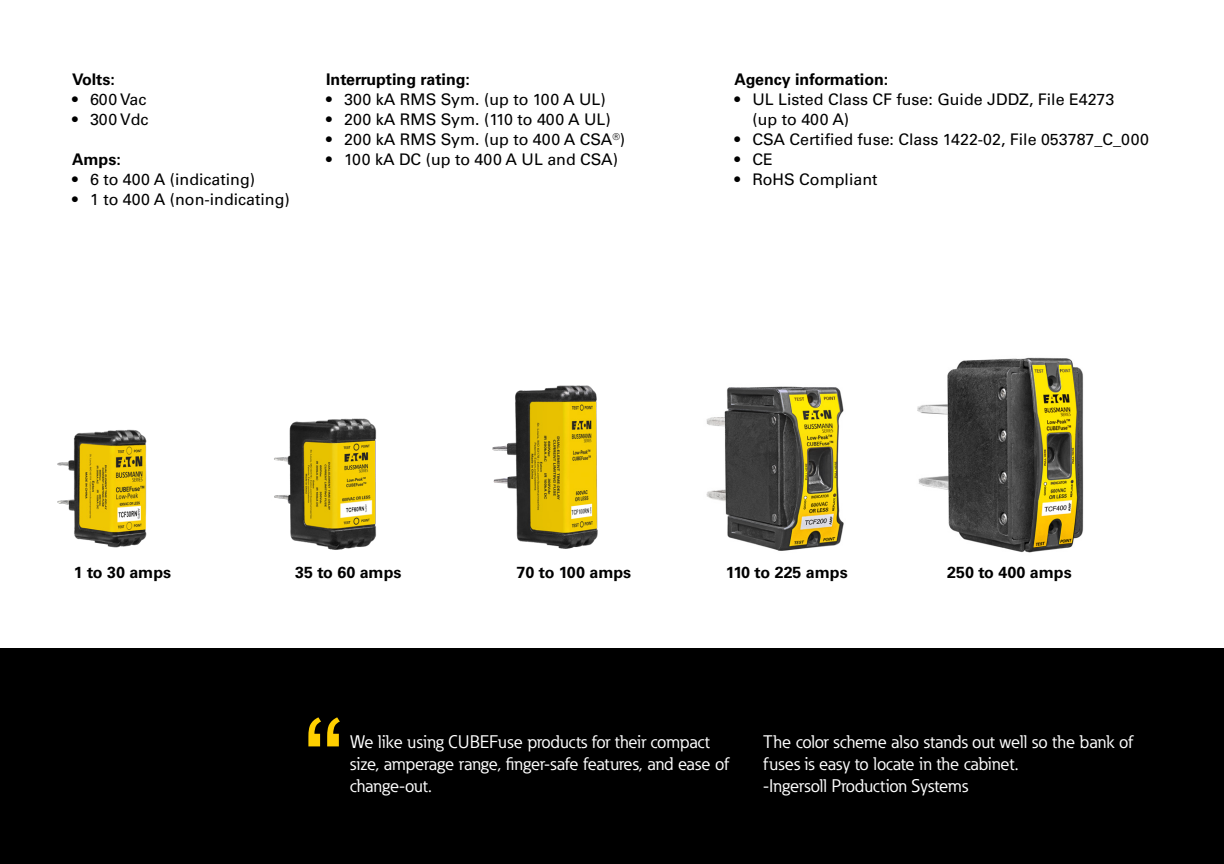
<style>
.page{position:relative;width:1224px;height:864px;background:#fff}
.page>*{position:absolute;margin:0;border:0;box-sizing:border-box;transform-origin:0 0}
.t1{font:124px "Arial";color:#ffd000}
.t2{font:18px/22px "Eaton";color:#fff}
.t3{font:16px/20px "Univers LT Std";color:#000}
.t4{font:700 16px "Univers LT Std";color:#000}
</style>
<div class="page">
<div style="left:0;top:648px;width:1224px;height:216px;background:#000"></div>
<img style="left:57px;top:429px;width:90px;height:119px">
<img style="left:274px;top:418px;width:103px;height:132px">
<img style="left:492px;top:385px;width:106px;height:164px">
<img style="left:706px;top:386px;width:138px;height:165px">
<img style="left:917px;top:357px;width:167px;height:196px">
<p class="t4" style="left:72px;top:70px;width:44px">Volts:</p>
<p class="t3" style="left:72px;top:90px;width:76px">• 600 Vac</p>
<p class="t3" style="left:72px;top:110px;width:78px">• 300 Vdc</p>
<p class="t4" style="left:72px;top:150px;width:50px">Amps:</p>
<p class="t3" style="left:72px;top:170px;width:185px">• 6 to 400 A (indicating)</p>
<p class="t3" style="left:72px;top:190px;width:219px">• 1 to 400 A (non-indicating)</p>
<p class="t4" style="left:326px;top:70px;width:145px">Interrupting rating:</p>
<p class="t3" style="left:326px;top:90px;width:281px">• 300 kA RMS Sym. (up to 100 A UL)</p>
<p class="t3" style="left:326px;top:110px;width:286px">• 200 kA RMS Sym. (110 to 400 A UL)</p>
<p class="t3" style="left:326px;top:130px;width:301px">• 200 kA RMS Sym. (up to 400 A CSA<sup>®</sup>)</p>
<p class="t3" style="left:326px;top:150px;width:294px">• 100 kA DC (up to 400 A UL and CSA)</p>
<p class="t4" style="left:734px;top:70px;width:155px">Agency information:</p>
<p class="t3" style="left:752px;top:90px;width:363px;text-indent:-18px">• UL Listed Class CF fuse: Guide JDDZ, File E4273 (up to 400 A)</p>
<p class="t3" style="left:734px;top:130px;width:416px">• CSA Certified fuse: Class 1422-02, File 053787_C_000</p>
<p class="t3" style="left:734px;top:150px;width:40px">• CE</p>
<p class="t3" style="left:734px;top:170px;width:145px">• RoHS Compliant</p>
<p class="t4" style="left:74px;top:563px;width:99px">1 to 30 amps</p>
<p class="t4" style="left:295px;top:563px;width:108px">35 to 60 amps</p>
<p class="t4" style="left:517px;top:563px;width:116px">70 to 100 amps</p>
<p class="t4" style="left:726px;top:563px;width:123px">110 to 225 amps</p>
<p class="t4" style="left:947px;top:563px;width:126px">250 to 400 amps</p>
<h1 class="t1" style="left:303px;top:679px;width:43px">“</h1>
<p class="t2" style="left:350px;top:731px;width:382px">We like using CUBEFuse products for their compact size, amperage range, finger-safe features, and ease of change-out.</p>
<p class="t2" style="left:763px;top:731px;width:372px">The color scheme also stands out well so the bank of fuses is easy to locate in the cabinet.<br>-Ingersoll Production Systems</p>
</div>
